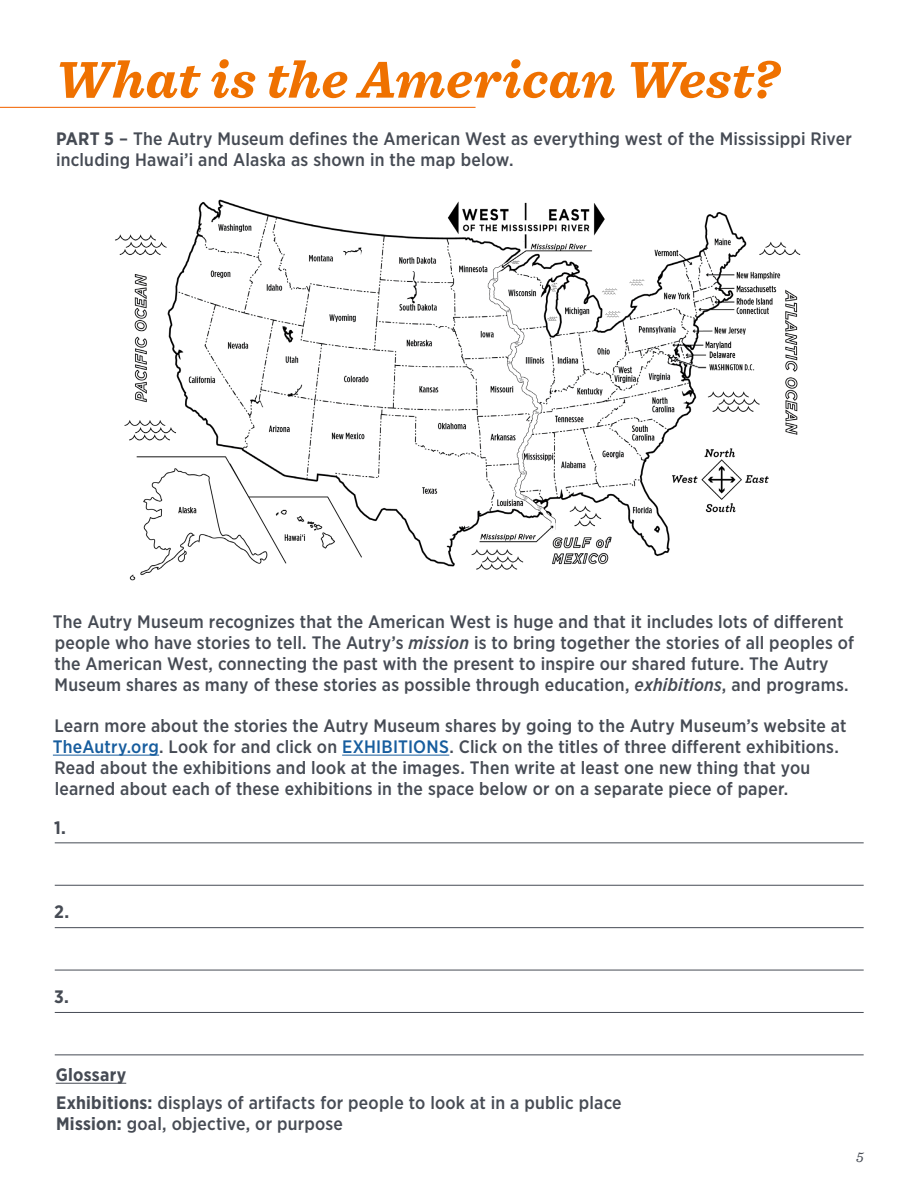
<style>
.page{position:relative;width:918px;height:1188px;background:#fff}
.page>*{position:absolute;margin:0;border:0;box-sizing:border-box;transform-origin:0 0}
._1_1_Header{font:italic 700 54px "Sentinel";letter-spacing:.01em;color:#ef7100}
._1_1_Header-2{font:500 18px/21px "Gotham Narrow";letter-spacing:.01em;color:#464b54}
._1_1_Header-3{font:700 18px "Gotham Narrow";letter-spacing:.015em;color:#464b54}
.t1{font:italic 15px "Sentinel";color:#464b54}
.s1{font-weight:700}
.s2{font-style:italic}
.s3{color:#175d9e}
</style>
<div class="page">
<hr style="left:53px;top:755px;width:106px;height:1px;background:#175d9e">
<hr style="left:342px;top:755px;width:107px;height:1px;background:#175d9e">
<hr style="left:0;top:107px;width:476px;height:1px;background:#f47721">
<img style="left:115px;top:199px;width:686px;height:382px">
<hr style="left:55px;top:1012px;width:809px;height:1px;background:#464b54">
<hr style="left:55px;top:927px;width:809px;height:1px;background:#464b54">
<hr style="left:55px;top:842px;width:809px;height:1px;background:#464b54">
<hr style="left:55px;top:1054px;width:809px;height:1px;background:#464b54">
<hr style="left:55px;top:970px;width:809px;height:1px;background:#464b54">
<hr style="left:55px;top:885px;width:809px;height:1px;background:#464b54">
<hr style="left:56px;top:1083px;width:70px;height:1px;background:#464b54">
<p class="_1_1_Header" style="left:55px;top:37px;width:725px">What is the American West?</p>
<p class="_1_1_Header-2" style="left:56px;top:128px;width:797px"><span class="s1">PART 5</span> – The Autry Museum defines the American West as everything west of the Mississippi River including Hawai’i and Alaska as shown in the map below.</p>
<p class="_1_1_Header-2" style="left:53px;top:611px;width:803px">The Autry Museum recognizes that the American West is huge and that it includes lots of different people who have stories to tell. The Autry’s <span class="s2">mission</span> is to bring together the stories of all peoples of the American West, connecting the past with the present to inspire our shared future. The Autry Museum shares as many of these stories as possible through education, <span class="s2">exhibitions</span>, and programs.</p>
<p class="_1_1_Header-2" style="left:53px;top:715px;width:795px">Learn more about the stories the Autry Museum shares by going to the Autry Museum’s website at <span class="s3">TheAutry.org</span>. Look for and click on <span class="s3">EXHIBITIONS</span>. Click on the titles of three different exhibitions.<br>Read about the exhibitions and look at the images. Then write at least one new thing that you learned about each of these exhibitions in the space below or on a separate piece of paper.</p>
<p class="_1_1_Header-3" style="left:54px;top:816px;width:13px">1.</p>
<p class="_1_1_Header-3" style="left:54px;top:900px;width:17px">2.</p>
<p class="_1_1_Header-3" style="left:54px;top:985px;width:16px">3.</p>
<p class="_1_1_Header-3" style="left:56px;top:1064px;width:72px">Glossary</p>
<p class="_1_1_Header-2" style="left:56px;top:1092px;width:567px"><span class="s1">Exhibitions:</span> displays of artifacts for people to look at in a public place<br><span class="s1">Mission:</span> goal, objective, or purpose</p>
<p class="t1" style="left:856px;top:1145px;width:9px">5</p>
</div>
